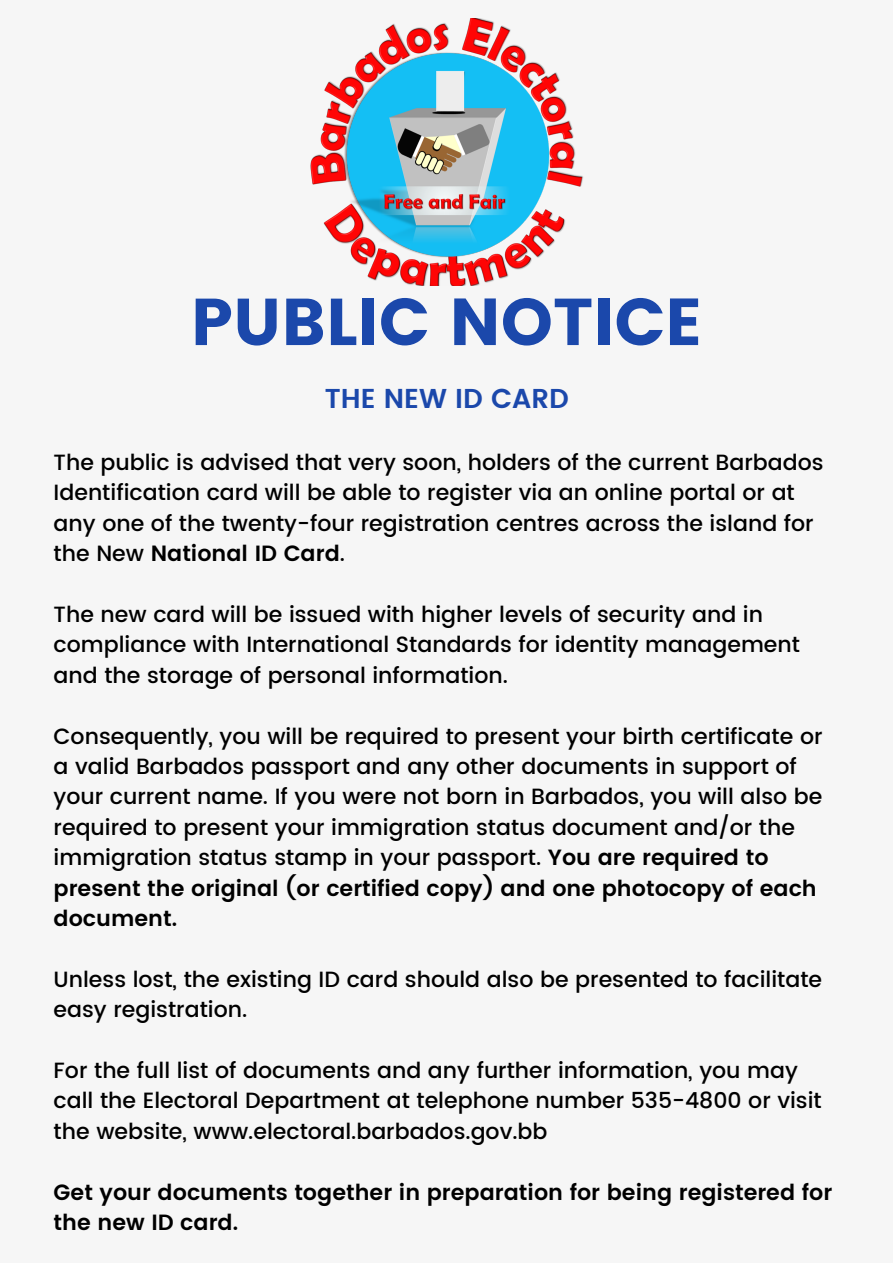
<style>
.page{position:relative;width:893px;height:1263px;background:#f6f6f6}
.page>*{position:absolute;margin:0;border:0;box-sizing:border-box;transform-origin:0 0}
.t1{font:66.15px "Poppins";color:#1b48ab}
.t2{font:600 27.3px "Poppins";color:#1b48ab}
.t3{font:500 22.05px/30.4px "Poppins";color:#000}
.t4{font:600 22.05px/30.4px "Poppins";color:#000}
.s1{font-weight:600}
</style>
<div class="page">
<img style="left:310px;top:18px;width:273px;height:268px">
<p class="t1" style="left:191px;top:283px;width:513px">PUBLIC NOTICE</p>
<p class="t2" style="left:325px;top:382px;width:246px">THE NEW ID CARD</p>
<p class="t3" style="left:54px;top:447px;width:771px">The public is advised that very soon, holders of the current Barbados Identification card will be able to register via an online portal or at any one of the twenty-four registration centres across the island for the New <span class="s1">National ID Card</span>.</p>
<p class="t3" style="left:54px;top:599px;width:748px">The new card will be issued with higher levels of security and in compliance with International Standards for identity management and the storage of personal information.</p>
<p class="t3" style="left:54px;top:721px;width:770px">Consequently, you will be required to present your birth certificate or a valid Barbados passport and any other documents in support of your current name. If you were not born in Barbados, you will also be required to present your immigration status document and/or the immigration status stamp in your passport. <span class="s1">You are required to present the original (or certified copy) and one photocopy of each document.</span></p>
<p class="t3" style="left:54px;top:964px;width:770px">Unless lost, the existing ID card should also be presented to facilitate easy registration.</p>
<p class="t3" style="left:54px;top:1055px;width:769px">For the full list of documents and any further information, you may call the Electoral Department at telephone number 535-4800 or visit the website, www.electoral.barbados.gov.bb</p>
<p class="t4" style="left:54px;top:1177px;width:780px">Get your documents together in preparation for being registered for the new ID card.</p>
</div>
